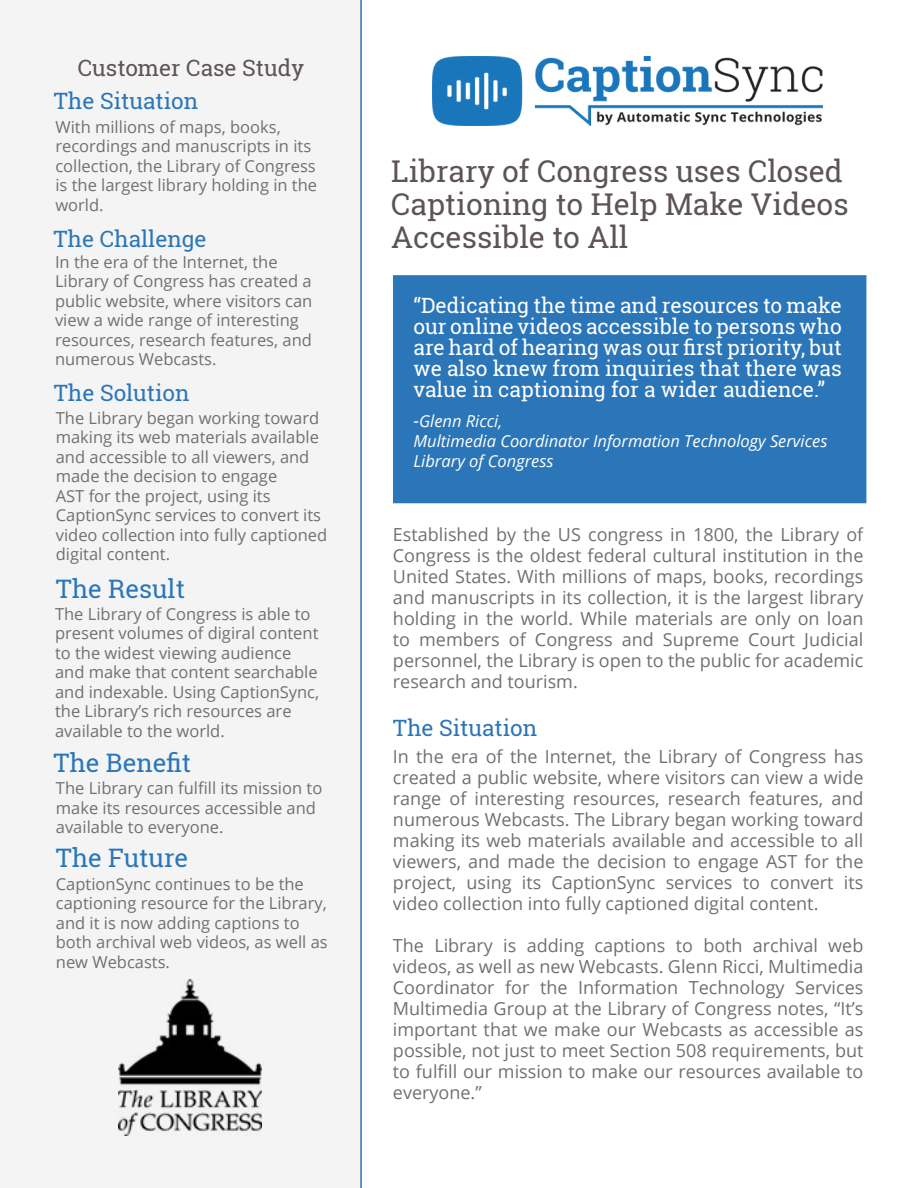
<style>
.page{position:relative;width:918px;height:1188px;background:#fff}
.page>*{position:absolute;margin:0;border:0;box-sizing:border-box;transform-origin:0 0}
.t1{font:30px/33px "Roboto Slab";color:#5d5454}
.t2{font:25.5px "Roboto Slab";color:#2b76b8}
.t3{font:22.5px "Roboto Slab";color:#2b76b8}
.t4{font:22.5px "Roboto Slab";color:#5d5454}
.t5{font:21px/21px "Roboto Slab";color:#fff;text-align:justify}
.t6{font:18px/21px "Open Sans";color:#6f7070;text-align:justify}
.t7{font:16.5px/19.5px "Open Sans";color:#6f7070}
.t8{font:italic 16.5px/19.8px "Open Sans";color:#fff}
.s1{font-size:18px}
</style>
<div class="page">
<div style="left:393px;top:275px;width:473px;height:228px;background:#2b76b8;border:2px solid #2b76b8"></div>
<div style="left:0;top:0;width:362px;height:1188px;background:#f4f4f4"></div>
<img style="left:432px;top:56px;width:391px;height:69px">
<img style="left:119px;top:980px;width:143px;height:155px">
<p class="t4" style="left:78px;top:52px;width:228px">Customer Case Study</p>
<p class="t3" style="left:54px;top:85px;width:146px">The Situation</p>
<p class="t7" style="left:55px;top:117px;width:263px">With millions of maps, books, recordings and manuscripts in its collection, the Library of Congress is the largest library holding in the world.</p>
<p class="t3" style="left:54px;top:223px;width:155px">The Challenge</p>
<p class="t7" style="left:55px;top:252px;width:259px">In the era of the Internet, the<br>Library of Congress has created a public website, where visitors can view a wide range of interesting resources, research features, and numerous Webcasts.</p>
<p class="t3" style="left:54px;top:378px;width:137px">The Solution</p>
<p class="t7" style="left:56px;top:408px;width:273px">The Library began working toward making its web materials available and accessible to all viewers, and made the decision to engage<br>AST for the project, using its<br>CaptionSync services to convert its video collection into fully captioned digital content.</p>
<h2 class="t2" style="left:56px;top:571px;width:131px">The Result</h2>
<p class="t7" style="left:55px;top:603px;width:266px">The Library of Congress is able to present volumes of digiral content to the widest viewing audience and make that content searchable and indexable. Using CaptionSync, the Library’s rich resources are available to the world.</p>
<h2 class="t2" style="left:54px;top:745px;width:139px">The Benefit</h2>
<p class="t7" style="left:56px;top:778px;width:268px">The Library can fulfill its mission to make its resources accessible and available to everyone.</p>
<p class="t7" style="left:56px;top:873px;width:273px">CaptionSync continues to be the captioning resource for the Library, and it is now adding captions to both archival web videos, as well as new Webcasts.</p>
<h2 class="t2" style="left:56px;top:841px;width:134px">The Future</h2>
<h1 class="t1" style="left:391px;top:154px;width:459px">Library of Congress uses Closed<br>Captioning to Help Make Videos<br>Accessible to All</h1>
<p class="t5" style="left:413px;top:294px;width:430px">“Dedicating the time and resources to make our online videos accessible to persons who are hard of hearing was our first priority, but we also knew from inquiries that there was value in captioning for a wider audience.”</p>
<p class="t8" style="left:413px;top:411px;width:415px"><span class="s1">-</span>Glenn Ricci,<br>Multimedia Coordinator Information Technology Services<br>Library of Congress</p>
<p class="t6" style="left:393px;top:523px;width:472px">Established by the US congress in 1800, the Library of Congress is the oldest federal cultural institution in the United States. With millions of maps, books, recordings and manuscripts in its collection, it is the largest library holding in the world. While materials are only on loan to members of Congress and Supreme Court Judicial personnel, the Library is open to the public for academic research and tourism.</p>
<p class="t3" style="left:393px;top:712px;width:146px">The Situation</p>
<p class="t6" style="left:393px;top:745px;width:472px">In the era of the Internet, the Library of Congress has created a public website, where visitors can view a wide range of interesting resources, research features, and numerous Webcasts. The Library began working toward making its web materials available and accessible to all viewers, and made the decision to engage AST for the project, using its CaptionSync services to convert its video collection into fully captioned digital content.</p>
<p class="t6" style="left:393px;top:934px;width:472px">The Library is adding captions to both archival web videos, as well as new Webcasts. Glenn Ricci, Multimedia Coordinator for the Information Technology Services Multimedia Group at the Library of Congress notes, “It’s important that we make our Webcasts as accessible as possible, not just to meet Section 508 requirements, but to fulfill our mission to make our resources available to everyone.”</p>
</div>
